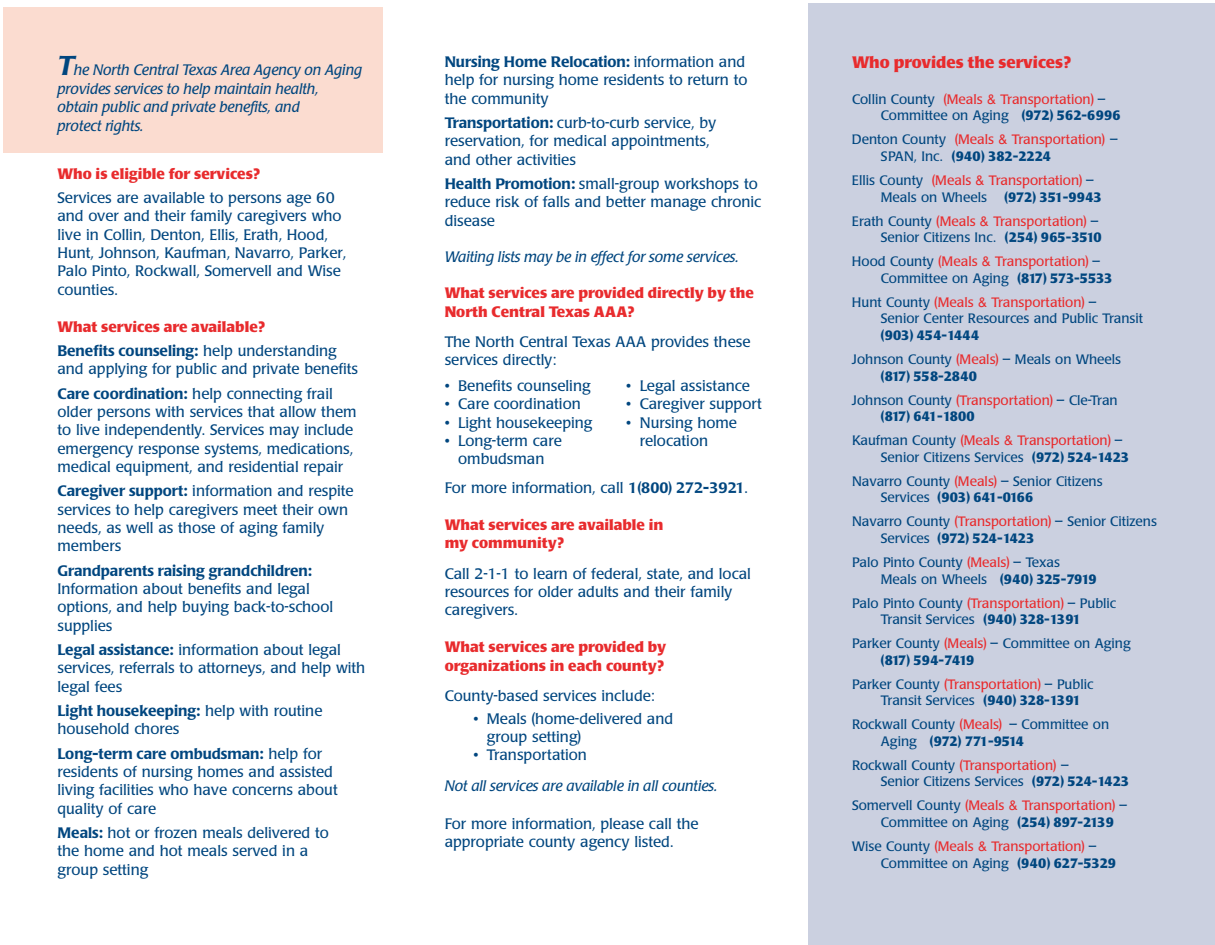
<style>
.page{position:relative;width:1215px;height:945px;background:#fff}
.page>*{position:absolute;margin:0;border:0;box-sizing:border-box;transform-origin:0 0}
.t1{font:700 16.5px "Poppl Laudatio";color:#e82b2d}
.t2{font:15px/18.3px "Poppl Laudatio";color:#00467f}
.t3{font:700 15px/18.3px "Poppl Laudatio";color:#e82b2d}
.t4{font:italic 15px/18.8px "Poppl Laudatio";color:#00467f}
.t5{font:500 15px "Poppl Laudatio";color:#00467f}
.t6{font:13.5px/24px "Poppl Laudatio";color:#00467f}
.t7{font:13.5px/24px "Poppl Laudatio";color:#e82b2d;text-align:right}
.s1{font-weight:500;font-size:27px}
.s2{font-weight:500;color:#00467f}
.s3{font-weight:400;color:#00467f}
.s4{font-weight:500}
.s5{color:#e82b2d}
.s6{font-family:"Helvetica";color:#e82b2d}
.s7{font-weight:700}
.s8{font-weight:700;color:#00467f}
.s9{color:#00467f}
.s10{font-family:"Helvetica"}
</style>
<div class="page">
<div style="left:3px;top:7px;width:379px;height:145px;background:#fbdcd0"></div>
<div style="left:808px;top:3px;width:407px;height:942px;background:#cbd0e0"></div>
<p class="t4" style="left:57px;top:62px;width:306px"><span class="s1">T</span>he North Central Texas Area Agency on Aging provides services to help maintain health, obtain public and private benefits, and<br>protect rights.</p>
<p class="t3" style="left:57px;top:166px;width:204px">Who is eligible for services?</p>
<p class="t2" style="left:57px;top:190px;width:290px">Services are available to persons age 60 and over and their family caregivers who live in Collin, Denton, Ellis, Erath, Hood, Hunt, Johnson, Kaufman, Navarro, Parker, Palo Pinto, Rockwall, Somervell and Wise counties.</p>
<p class="t3" style="left:57px;top:316px;width:281px;line-height:24.3px">What services are available?<br><span class="s2">Benefits counseling:</span> <span class="s3">help understanding</span></p>
<p class="t2" style="left:57px;top:358px;width:302px;line-height:24.3px">and applying for public and private benefits<br><span class="s4">Care coordination:</span> help connecting frail</p>
<p class="t2" style="left:57px;top:404px;width:301px">older persons with services that allow them to live independently. Services may include emergency response systems, medications, medical equipment, and residential repair</p>
<p class="t2" style="left:57px;top:484px;width:298px"><span class="s4">Caregiver support:</span> information and respite services to help caregivers meet their own needs, as well as those of aging family members</p>
<p class="t5" style="left:57px;top:564px;width:256px">Grandparents raising grandchildren:</p>
<p class="t2" style="left:57px;top:581px;width:277px">Information about benefits and legal options, and help buying back-to-school supplies</p>
<p class="t2" style="left:57px;top:642px;width:309px"><span class="s4">Legal assistance:</span> information about legal services, referrals to attorneys, and help with legal fees</p>
<p class="t2" style="left:57px;top:703px;width:267px"><span class="s4">Light housekeeping:</span> help with routine household chores</p>
<p class="t2" style="left:57px;top:746px;width:282px"><span class="s4">Long-term care ombudsman:</span> help for residents of nursing homes and assisted living facilities who have concerns about quality of care</p>
<p class="t2" style="left:57px;top:825px;width:273px"><span class="s4">Meals:</span> hot or frozen meals delivered to the home and hot meals served in a group setting</p>
<p class="t2" style="left:445px;top:54px;width:304px"><span class="s4">Nursing Home Relocation:</span> information and help for nursing home residents to return to the community</p>
<p class="t2" style="left:445px;top:115px;width:273px"><span class="s4">Transportation:</span> curb-to-curb service, by reservation, for medical appointments, and other activities</p>
<p class="t2" style="left:445px;top:176px;width:318px"><span class="s4">Health Promotion:</span> small-group workshops to reduce risk of falls and better manage chronic disease</p>
<p class="t4" style="left:445px;top:249px;width:296px">Waiting lists may be in effect for some services.</p>
<p class="t3" style="left:445px;top:286px;width:311px">What services are provided directly by the<br>North Central Texas AAA?</p>
<p class="t2" style="left:445px;top:334px;width:307px">The North Central Texas AAA provides these services directly:</p>
<p class="t2" style="left:445px;top:378px;width:147px">• Benefits counseling</p>
<p class="t2" style="left:626px;top:378px;width:125px">• Legal assistance</p>
<p class="t2" style="left:445px;top:396px;width:138px">• Care coordination</p>
<p class="t2" style="left:626px;top:396px;width:137px">• Caregiver support</p>
<p class="t2" style="left:445px;top:415px;width:149px">• Light housekeeping</p>
<p class="t2" style="left:626px;top:415px;width:112px">• Nursing home</p>
<p class="t2" style="left:445px;top:433px;width:119px">• Long-term care</p>
<p class="t2" style="left:640px;top:433px;width:70px">relocation</p>
<p class="t2" style="left:445px;top:446px;width:305px;line-height:28.8px;text-indent:14px">ombudsman<br>For more information, call <span class="s4">1(800) 272-3921</span>.</p>
<p class="t3" style="left:445px;top:517px;width:220px">What services are available in my community?</p>
<p class="t2" style="left:445px;top:566px;width:308px">Call 2-1-1 to learn of federal, state, and local resources for older adults and their family caregivers.</p>
<p class="t3" style="left:445px;top:639px;width:223px">What services are provided by organizations in each county?</p>
<p class="t2" style="left:445px;top:688px;width:212px">County-based services include:</p>
<p class="t2" style="left:487px;top:711px;width:188px;text-indent:-13px">• Meals (home-delivered and group setting)</p>
<p class="t2" style="left:474px;top:748px;width:115px">• Transportation</p>
<p class="t4" style="left:445px;top:778px;width:274px">Not all services are available in all counties.</p>
<p class="t2" style="left:445px;top:816px;width:256px">For more information, please call the appropriate county agency listed.</p>
<p class="t1" style="left:852px;top:55px;width:221px">Who provides the services?</p>
<p class="t6" style="left:881px;top:92px;width:241px;line-height:16.6px;text-indent:-29px">Collin County <span class="s5">(Meals</span> <span class="s6">&amp;</span> <span class="s5">Transportation)</span> –<br>Committee on Aging <span class="s7">(972) 562-6996</span></p>
<p class="t6" style="left:881px;top:133px;width:239px;line-height:16.6px;text-indent:-29px">Denton County <span class="s5">(Meals</span> <span class="s6">&amp;</span> <span class="s5">Transportation)</span> –<br>SPAN, Inc. <span class="s7">(940) 382-2224</span></p>
<p class="t6" style="left:881px;top:173px;width:215px;line-height:16.6px;text-indent:-29px">Ellis County <span class="s5">(Meals</span> <span class="s6">&amp;</span> <span class="s5">Transportation)</span> –<br>Meals on Wheels</p>
<p class="t7" style="left:852px;top:186px;width:251px"><span class="s8">(972) 351-9943<br></span><span class="s9">Erath County</span> (Meals <span class="s10">&amp;</span> Transportation) <span class="s9">–</span></p>
<p class="t6" style="left:852px;top:227px;width:251px;text-align:right">Senior Citizens Inc. <span class="s7">(254) 965-3510<br></span>Hood County <span class="s5">(Meals</span> <span class="s6">&amp;</span> <span class="s5">Transportation)</span> –</p>
<p class="t6" style="left:852px;top:267px;width:262px;text-indent:29px">Committee on Aging <span class="s7">(817) 573-5533<br></span>Hunt County <span class="s5">(Meals</span> <span class="s6">&amp;</span> <span class="s5">Transportation)</span> –</p>
<p class="t6" style="left:881px;top:308px;width:264px">Senior Center Resources and Public Transit</p>
<p class="t6" style="left:852px;top:325px;width:271px;text-indent:29px"><span class="s7">(903) 454-1444<br></span>Johnson County <span class="s5">(Meals)</span> – Meals on Wheels</p>
<p class="t6" style="left:852px;top:365px;width:267px;text-indent:29px"><span class="s7">(817) 558-2840<br></span>Johnson County <span class="s5">(Transportation)</span> – Cle-Tran</p>
<p class="t7" style="left:852px;top:406px;width:272px;text-align:left;text-indent:29px"><span class="s8">(817) 641-1800<br></span><span class="s9">Kaufman County</span> (Meals <span class="s10">&amp;</span> Transportation) <span class="s9">–</span></p>
<p class="t6" style="left:852px;top:446px;width:279px;text-indent:29px">Senior Citizens Services <span class="s7">(972) 524-1423<br></span>Navarro County <span class="s5">(Meals)</span> – Senior Citizens</p>
<p class="t6" style="left:852px;top:487px;width:306px;text-indent:29px">Services <span class="s7">(903) 641-0166<br></span>Navarro County <span class="s5">(Transportation)</span> – Senior Citizens</p>
<p class="t6" style="left:852px;top:528px;width:209px;text-align:center">Services <span class="s7">(972) 524-1423<br></span>Palo Pinto County <span class="s5">(Meals)</span> – Texas</p>
<p class="t6" style="left:852px;top:568px;width:266px;text-indent:29px">Meals on Wheels <span class="s7">(940) 325-7919<br></span>Palo Pinto County <span class="s5">(Transportation)</span> – Public</p>
<p class="t6" style="left:852px;top:609px;width:280px;text-indent:29px">Transit Services <span class="s7">(940) 328-1391<br></span>Parker County <span class="s5">(Meals)</span> – Committee on Aging</p>
<p class="t6" style="left:852px;top:649px;width:243px;text-indent:29px"><span class="s7">(817) 594-7419<br></span>Parker County <span class="s5">(Transportation)</span> – Public</p>
<p class="t6" style="left:852px;top:690px;width:259px;text-align:center">Transit Services <span class="s7">(940) 328-1391<br></span>Rockwall County <span class="s5">(Meals)</span> – Committee on</p>
<p class="t6" style="left:852px;top:730px;width:219px;text-indent:29px">Aging <span class="s7">(972) 771-9514<br></span>Rockwall County <span class="s5">(Transportation)</span> –</p>
<p class="t6" style="left:852px;top:771px;width:279px;text-align:right">Senior Citizens Services <span class="s7">(972) 524-1423<br></span>Somervell County <span class="s5">(Meals</span> <span class="s6">&amp;</span> <span class="s5">Transportation)</span> –</p>
<p class="t6" style="left:852px;top:812px;width:263px;text-indent:29px">Committee on Aging <span class="s7">(254) 897-2139<br></span>Wise County <span class="s5">(Meals</span> <span class="s6">&amp;</span> <span class="s5">Transportation)</span> –</p>
<p class="t6" style="left:881px;top:852px;width:237px">Committee on Aging <span class="s7">(940) 627-5329</span></p>
</div>
